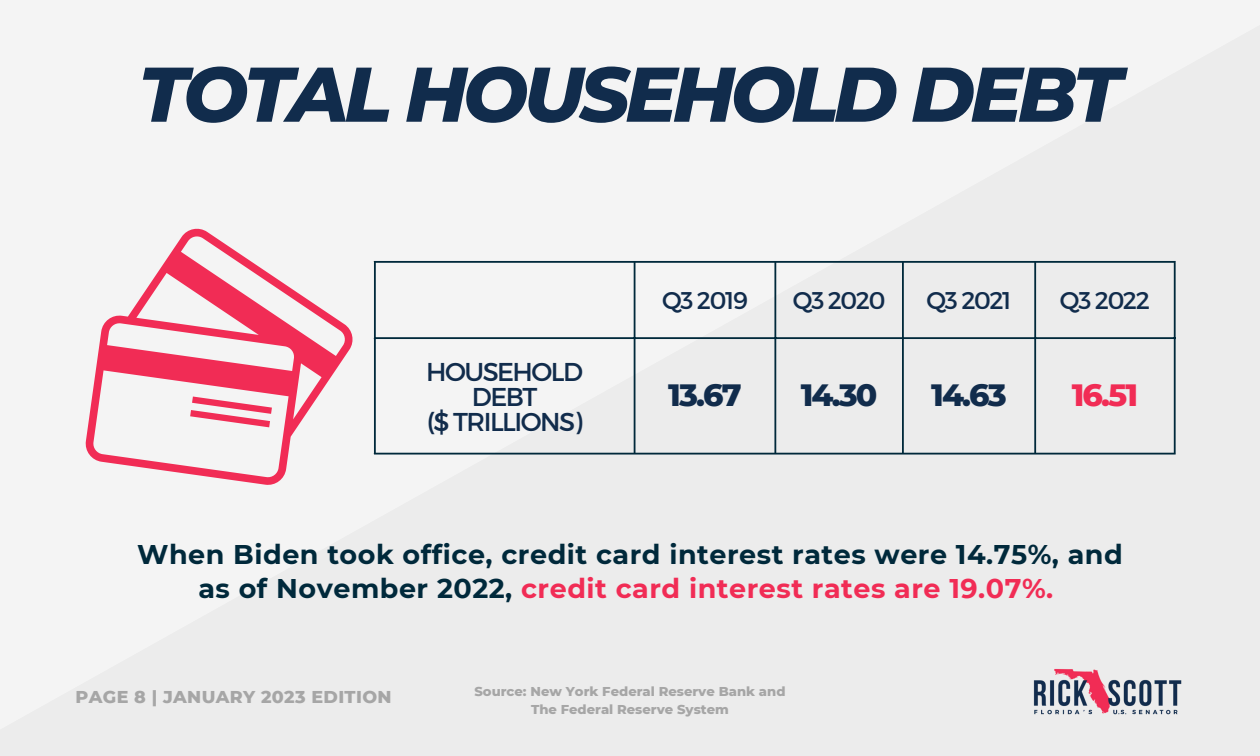
<style>
.page{position:relative;width:1260px;height:756px;background:#ececec}
.page>*{position:absolute;margin:0;border:0;box-sizing:border-box;transform-origin:0 0}
.t1{font:italic 800 77.35px "Montserrat";letter-spacing:-.06em;color:#112c4c}
.t2{font:800 31.5px "Montserrat";letter-spacing:-.06em;color:#112c4c}
.t3{font:800 31.5px "Montserrat";color:#f12c55}
.t4{font:700 26.95px/34.1px "Montserrat";letter-spacing:.02em;color:#00293b;text-align:center}
.t5{font:25.9px/24.8px "Montserrat";letter-spacing:-.06em;color:#112c4c;text-align:center}
.t6{font:24.15px "Montserrat";letter-spacing:-.06em;color:#112c4c}
.t7{font:800 17.5px "Montserrat";letter-spacing:.02em;color:#a6a6a6}
.t8{font:800 13.12px/17.5px "Montserrat";color:#a6a6a6;text-align:center}
.s1{color:#f12c55}
</style>
<div class="page">
<hr style="left:374px;top:263px;width:2px;height:190px;background:#00293b">
<hr style="left:634px;top:263px;width:1px;height:190px;background:#00293b">
<hr style="left:774px;top:263px;width:2px;height:190px;background:#00293b">
<hr style="left:902px;top:263px;width:2px;height:190px;background:#00293b">
<hr style="left:1034px;top:263px;width:2px;height:190px;background:#00293b">
<hr style="left:1174px;top:263px;width:2px;height:190px;background:#00293b">
<hr style="left:374px;top:261px;width:802px;height:2px;background:#00293b">
<hr style="left:374px;top:337px;width:802px;height:2px;background:#00293b">
<hr style="left:374px;top:453px;width:802px;height:2px;background:#00293b">
<svg style="left:84px;top:226px;width:271px;height:260px;fill:#f4f4f4"></svg>
<svg style="left:190px;top:397px;width:82px;height:30px"></svg>
<img style="left:1028px;top:666px;width:157px;height:52px">
<h1 class="t1" style="left:138px;top:47px;width:985px">TOTAL HOUSEHOLD DEBT</h1>
<p class="t5" style="left:426px;top:358px;width:158px">HOUSEHOLD<br>DEBT<br>($ TRILLIONS)</p>
<p class="t6" style="left:662px;top:284px;width:87px">Q3 2019</p>
<p class="t6" style="left:793px;top:284px;width:94px">Q3 2020</p>
<p class="t6" style="left:926px;top:284px;width:87px">Q3 2021</p>
<p class="t6" style="left:1060px;top:284px;width:92px">Q3 2022</p>
<p class="t2" style="left:668px;top:375px;width:75px">13.67</p>
<p class="t2" style="left:801px;top:375px;width:78px">14.30</p>
<p class="t2" style="left:931px;top:375px;width:77px">14.63</p>
<p class="t3" style="left:1072px;top:375px;width:68px">16.51</p>
<p class="t4" style="left:137px;top:537px;width:987px">When Biden took office, credit card interest rates were 14.75%, and as of November 2022, <span class="s1">credit card interest rates are 19.07%.</span></p>
<p class="t7" style="left:76px;top:687px;width:318px">PAGE 8 | JANUARY 2023 EDITION</p>
<p class="t8" style="left:474px;top:683px;width:313px">Source: New York Federal Reserve Bank and<br>The Federal Reserve System</p>
</div>
